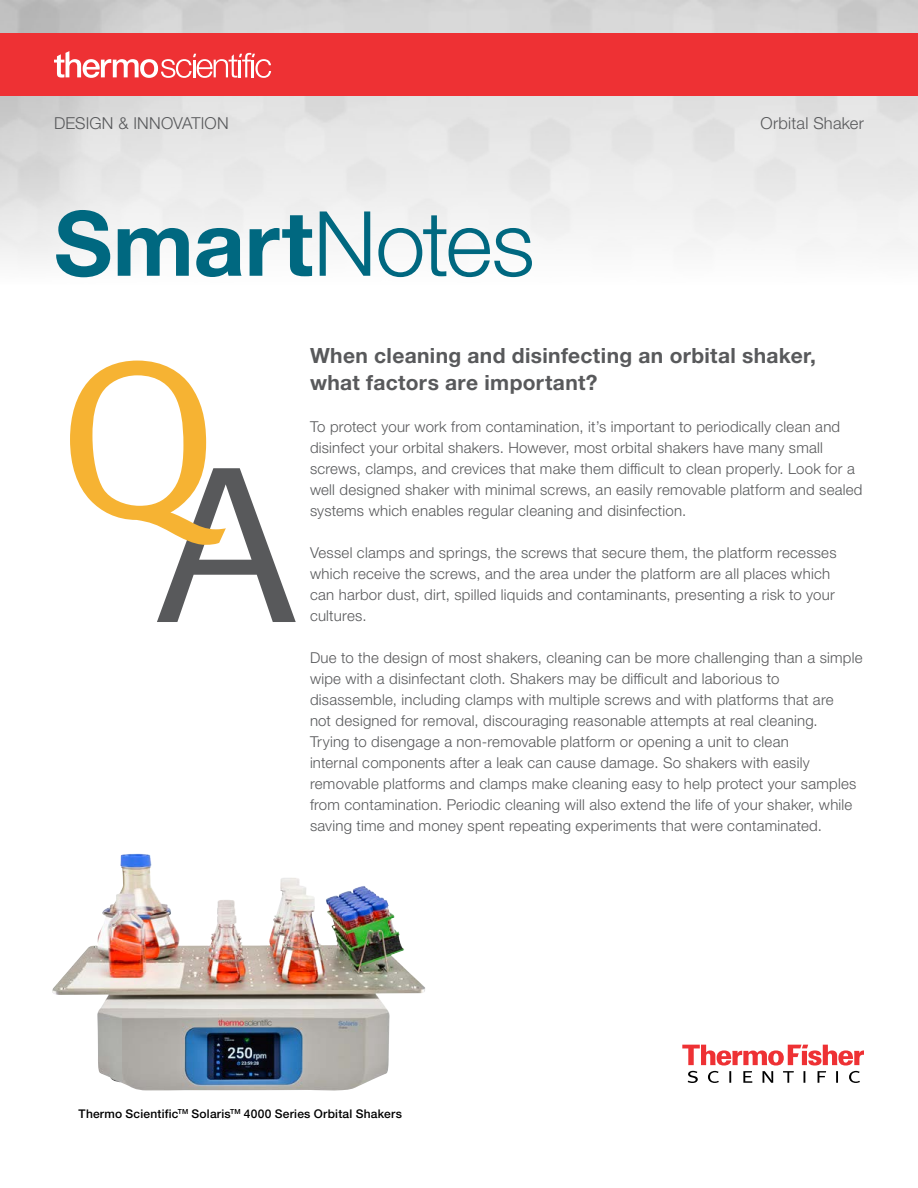
<style>
.page{position:relative;width:918px;height:1188px;background:#fff}
.page>*{position:absolute;margin:0;border:0;box-sizing:border-box;transform-origin:0 0}
.t1{font:700 90px "Helvetica Neue LTW1 G";color:#006880}
.t2{font:700 21px/27px "Helvetica Neue LTW1 G";letter-spacing:.015em;color:#58595b}
.t3{font:300 16.5px "Helvetica Neue LTW1 G";letter-spacing:.01em;color:#58595b}
.t4{font:300 15px/21px "Helvetica Neue LTW1 G";letter-spacing:.015em;color:#58595b}
.t5{font:500 12px "Helvetica Neue LT Std";letter-spacing:.02em;color:#000}
.s1{font-weight:300}
</style>
<div class="page">
<svg style="left:0;top:0;width:918px;height:261px;fill:#e8e8e8"></svg>
<svg style="left:682px;top:1045px;width:182px;height:38px"></svg>
<svg style="left:70px;top:361px;width:226px;height:261px"></svg>
<img style="left:52px;top:854px;width:373px;height:237px">
<div style="left:0;top:33px;width:918px;height:63px;background:#ee3134"></div>
<svg style="left:54px;top:51px;width:217px;height:27px"></svg>
<p class="t3" style="left:54px;top:113px;width:176px">DESIGN &amp; INNOVATION</p>
<p class="t3" style="left:761px;top:113px;width:105px">Orbital Shaker</p>
<h1 class="t1" style="left:54px;top:188px;width:482px">Smart<span class="s1">Notes</span></h1>
<h2 class="t2" style="left:310px;top:342px;width:508px">When cleaning and disinfecting an orbital shaker, what factors are important?</h2>
<p class="t4" style="left:310px;top:416px;width:554px">To protect your work from contamination, it’s important to periodically clean and disinfect your orbital shakers. However, most orbital shakers have many small screws, clamps, and crevices that make them difficult to clean properly. Look for a well designed shaker with minimal screws, an easily removable platform and sealed systems which enables regular cleaning and disinfection.</p>
<p class="t4" style="left:310px;top:542px;width:528px">Vessel clamps and springs, the screws that secure them, the platform recesses which receive the screws, and the area under the platform are all places which can harbor dust, dirt, spilled liquids and contaminants, presenting a risk to your cultures.</p>
<p class="t4" style="left:310px;top:647px;width:554px">Due to the design of most shakers, cleaning can be more challenging than a simple wipe with a disinfectant cloth. Shakers may be difficult and laborious to disassemble, including clamps with multiple screws and with platforms that are<br>not designed for removal, discouraging reasonable attempts at real cleaning.<br>Trying to disengage a non-removable platform or opening a unit to clean<br>internal components after a leak can cause damage. So shakers with easily removable platforms and clamps make cleaning easy to help protect your samples from contamination. Periodic cleaning will also extend the life of your shaker, while saving time and money spent repeating experiments that were contaminated.</p>
<p class="t5" style="left:79px;top:1107px;width:325px">Thermo Scientific<sup>TM</sup> Solaris<sup>TM</sup> 4000 Series Orbital Shakers</p>
</div>
